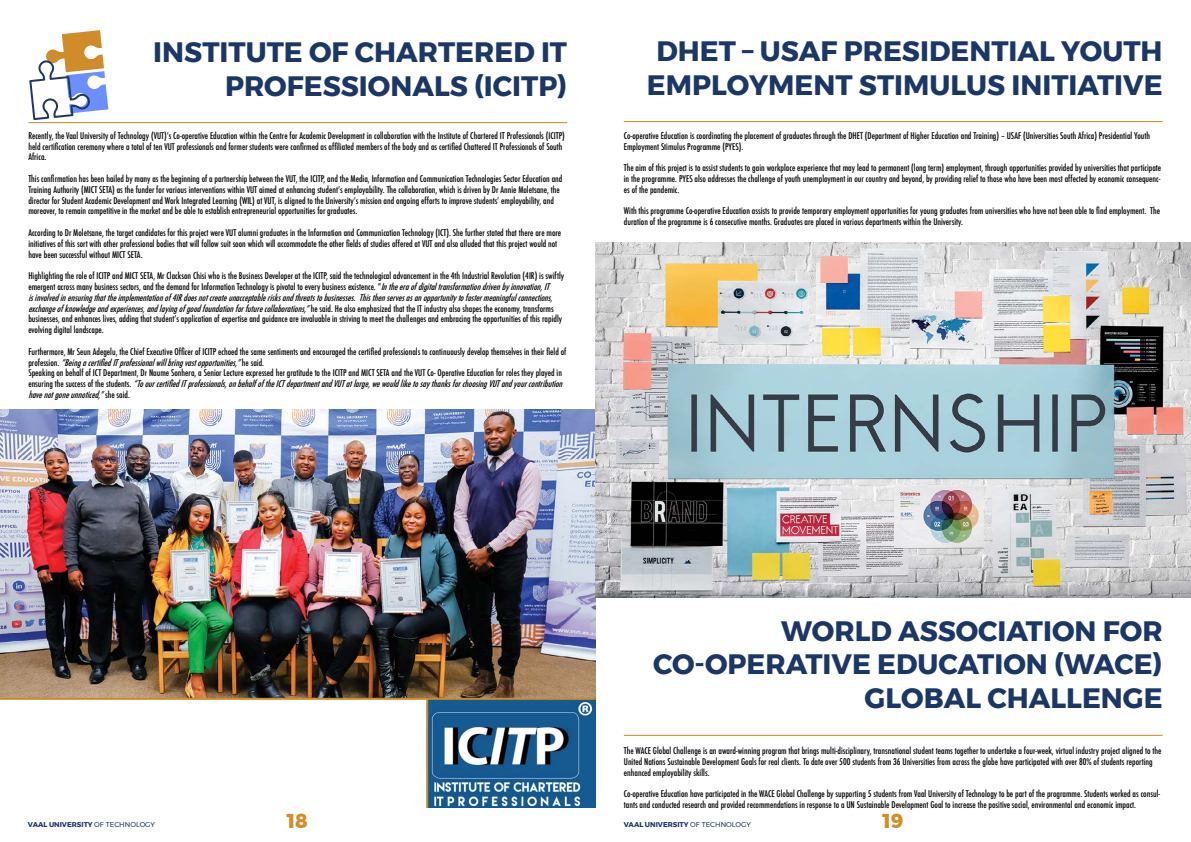
<style>
.page{position:relative;width:1191px;height:842px;background:#fff}
.page>*{position:absolute;margin:0;border:0;box-sizing:border-box;transform-origin:0 0}
.t1{font:700 28px/33.6px "Montserrat";color:#1b3768;text-align:right}
.t2{font:800 20px "Montserrat";color:#d38f2b}
.t3{font:500 condensed 9px/10.8px "Futura";color:#000}
.t4{font:700 7px "Montserrat";color:#1b3668}
.s1{font-style:italic}
.s2{font-weight:400}
</style>
<div class="page">
<hr style="left:28px;top:122px;width:539px;height:1px;background:#cd8b2a">
<svg style="left:29px;top:30px;width:79px;height:91px"></svg>
<img style="left:0;top:410px;width:595px;height:288px">
<img style="left:428px;top:700px;width:167px;height:108px">
<hr style="left:0;top:698px;width:595px;height:2px;background:#cd8b2a">
<hr style="left:426px;top:700px;width:2px;height:108px;background:#cd8b2a">
<hr style="left:624px;top:121px;width:538px;height:1px;background:#cd8b2a">
<hr style="left:624px;top:735px;width:538px;height:1px;background:#cd8b2a">
<img style="left:595px;top:242px;width:596px;height:356px">
<h1 class="t1" style="left:153px;top:35px;width:415px">INSTITUTE OF CHARTERED IT<br>PROFESSIONALS (ICITP)</h1>
<p class="t3" style="left:28px;top:130px;width:538px">Recently, the Vaal University of Technology (VUT)’s Co-operative Education within the Centre for Academic Development in collaboration with the Institute of Chartered IT Professionals (ICITP) held certification ceremony where a total of ten VUT professionals and former students were confirmed as affiliated members of the body and as certified Chattered IT Professionals of South<br>Africa.</p>
<p class="t3" style="left:28px;top:173px;width:535px">This confirmation has been hailed by many as the beginning of a partnership between the VUT, the ICITP, and the Media, Information and Communication Technologies Sector Education and Training Authority (MICT SETA) as the funder for various interventions within VUT aimed at enhancing student’s employability. The collaboration, which is driven by Dr Annie Moletsane, the director for Student Academic Development and Work Integrated Learning (WIL) at VUT, is aligned to the University’s mission and ongoing efforts to improve students’ employability, and moreover, to remain competitive in the market and be able to establish entrepreneurial opportunities for graduates.</p>
<p class="t3" style="left:28px;top:227px;width:534px">According to Dr Moletsane, the target candidates for this project were VUT alumni graduates in the Information and Communication Technology (ICT). She further stated that there are more initiatives of this sort with other professional bodies that will follow suit soon which will accommodate the other fields of studies offered at VUT and also alluded that this project would not have been successful without MICT SETA.</p>
<p class="t3" style="left:28px;top:271px;width:537px">Highlighting the role of ICITP and MICT SETA, Mr Clackson Chisi who is the Business Developer at the ICITP, said the technological advancement in the 4th Industrial Revolution (4IR) is swiftly emergent across many business sectors, and the demand for Information Technology is pivotal to every business existence. “<span class="s1">Intheeraofdigitaltransformationdrivenbyinnovation,IT isinvolvedinensuringthattheimplementationof4IRdoesnotcreateunacceptablerisksandthreatstobusinesses. Thisthenservesasanopportunitytofostermeaningfulconnections, exchangeofknowledgeandexperiences,andlayingofgoodfoundationforfuturecollaborations,”</span>h e s a i d . H e a l s o e m p h a s i z e d t h a t t h e I T i n d u s t r y a l s o s h a p e s t h e e c o n o m y, t r a n s f o r m s businesses, and enhances lives, adding that student’s application of expertise and guidance are invaluable in striving to meet the challenges and embracing the opportunities of this rapidly evolving digital landscape.</p>
<p class="t3" style="left:28px;top:346px;width:539px">Furthermore, Mr Seun Adegelu, the Chief Executive Officer of ICITP echoed the same sentiments and encouraged the certified professionals to continuously develop themselves in their field of p r o f e s s i o n . <span class="s1">“BeingacertifiedITprofessionalwillbringvastopportunities,”</span>h e s a i d .<br>Speaking on behalf of ICT Department, Dr Naume Sonhera, a Senior Lecture expressed her gratitude to the ICITP and MICT SETA and the VUT Co- Operative Education for roles they played in e n s u r i n g t h e s u c c e s s o f t h e s t u d e n t s . <span class="s1">“ToourcertifiedITprofessionals,onbehalfoftheICTdepartmentandVUTatlarge,wewouldliketosaythanksforchoosingVUTandyourcontribution havenotgoneunnoticed,”</span>s h e s a i d .</p>
<h1 class="t1" style="left:647px;top:34px;width:517px;text-align:center">DHET – USAF PRESIDENTIAL YOUTH<br>EMPLOYMENT STIMULUS INITIATIVE</h1>
<p class="t3" style="left:624px;top:130px;width:528px">Co-operative Education is coordinating the placement of graduates through the DHET (Department of Higher Education and Training) – USAF (Universities South Africa) Presidential Youth<br>Employment Stimulus Programme (PYES).</p>
<p class="t3" style="left:624px;top:163px;width:539px;text-align:justify">The aim of this project is to assist students to gain workplace experience that may lead to permanent (long term) employment, through opportunities provided by universities that participate in the programme. PYES also addresses the challenge of youth unemployment in our country and beyond, by providing relief to those who have been most affected by economic consequenc&shy;es of the pandemic.</p>
<p class="t3" style="left:624px;top:206px;width:537px">With this programme Co-operative Education assists to provide temporary employment opportunities for young graduates from universities who have not been able to find employment. The duration of the programme is 6 consecutive months. Graduates are placed in various departments within the University.</p>
<h1 class="t1" style="left:653px;top:614px;width:511px">WORLD ASSOCIATION FOR<br>CO-OPERATIVE EDUCATION (WACE)<br>GLOBAL CHALLENGE</h1>
<p class="t3" style="left:624px;top:745px;width:539px">The WACE Global Challenge is an award-winning program that brings multi-disciplinary, transnational student teams together to undertake a four-week, virtual industry project aligned to the<br>United Nations Sustainable Development Goals for real clients. To date over 500 students from 36 Universities from across the globe have participated with over 80% of students reporting enhanced employability skills.</p>
<p class="t3" style="left:624px;top:788px;width:537px">Co-operative Education have participated in the WACE Global Challenge by supporting 5 students from Vaal University of Technology to be part of the programme. Students worked as consul&shy;tants and conducted research and provided recommendations in response to a UN Sustainable Development Goal to increase the positive social, environmental and economic impact.</p>
<p class="t4" style="left:28px;top:819px;width:128px">VAAL UNIVERSITY <span class="s2">OF TECHNOLOGY</span></p>
<h2 class="t2" style="left:287px;top:804px;width:22px">18</h2>
<p class="t4" style="left:624px;top:819px;width:128px">VAAL UNIVERSITY <span class="s2">OF TECHNOLOGY</span></p>
<h2 class="t2" style="left:882px;top:804px;width:22px">19</h2>
</div>
